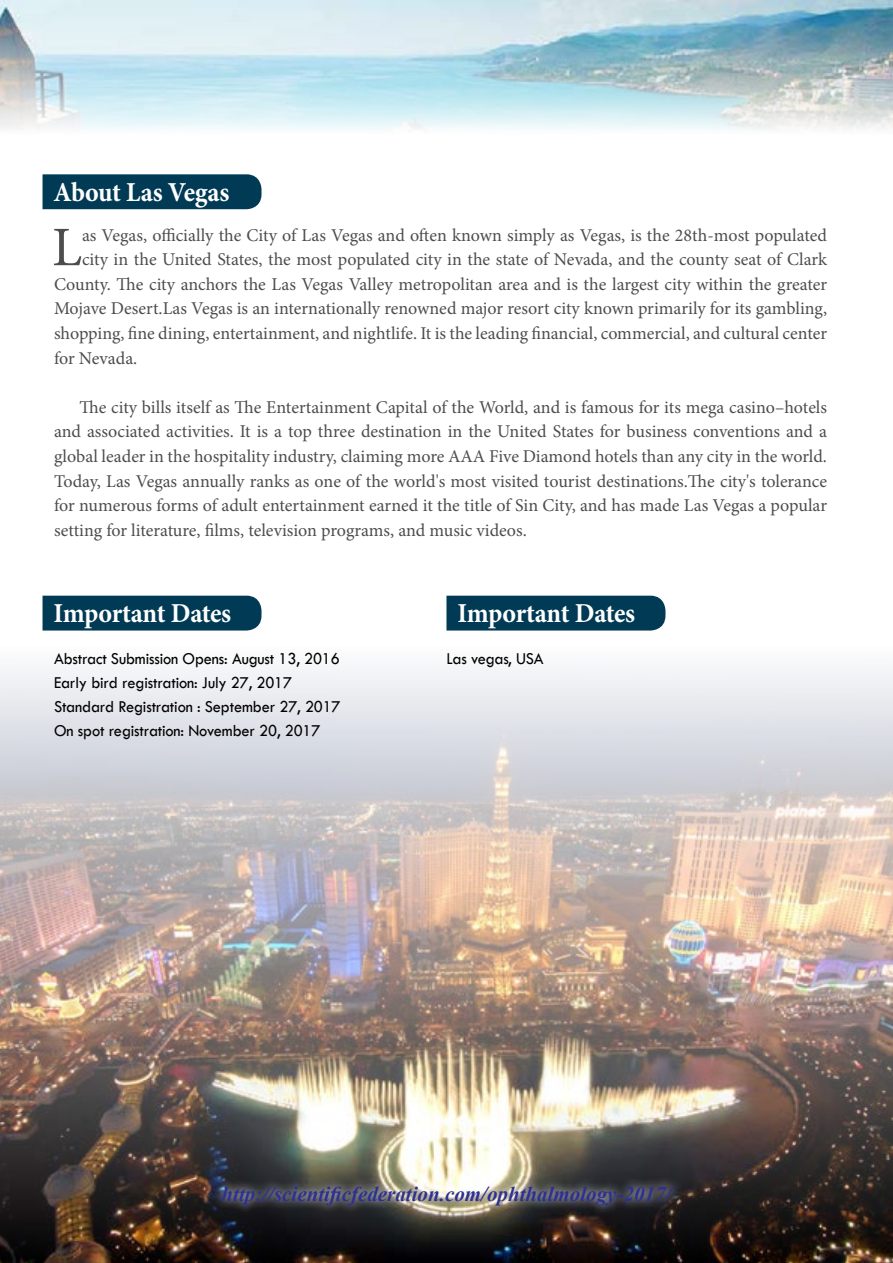
<style>
.page{position:relative;width:893px;height:1263px;background:#fff}
.page>*{position:absolute;margin:0;border:0;box-sizing:border-box;transform-origin:0 0}
.t1{font:55.8px "Minion Pro";color:#4d4d4f}
.t2{font:700 27.45px "Minion Pro";letter-spacing:-.015em;color:#fff;scale:.95 1}
.t3{font:italic 700 21px "Times New Roman";color:#2e3092}
.t4{font:18px/24.6px "Minion Pro";color:#4d4d4f;text-align:justify}
.t5{font:17.25px/24px "Tw Cen";letter-spacing:-.01em;color:#000;scale:.95 1}
</style>
<div class="page">
<img style="left:1px;top:669px;width:891px;height:593px">
<img style="left:0;top:0;width:893px;height:130px">
<div style="left:43px;top:174px;width:218px;height:35px;background:#003a54"></div>
<div style="left:43px;top:596px;width:218px;height:34px;background:#003a54"></div>
<div style="left:446px;top:596px;width:219px;height:34px;background:#003a54"></div>
<div style="left:212px;top:1177px;width:471px;height:37px;background:#fff;opacity:.75"></div>
<h2 class="t2" style="left:54px;top:173px;width:187px">About Las Vegas</h2>
<p class="t4" style="left:82px;top:223px;width:746px">as Vegas, officially the City of Las Vegas and often known simply as Vegas is, the 28th-most populated</p>
<h1 class="t1" style="left:52px;top:210px;width:32px">L</h1>
<p class="t4" style="left:54px;top:247px;width:775px;text-indent:28px">city in the United States, the most populated city in the state of Nevada, and the county seat of Clark County. The city anchors the Las Vegas Valley metropolitan area and is the largest city within the greater Mojave Desert.Las Vegas is an internationally renowned major resort city known primarily for its gambling, shopping, fine dining, entertainment, and nightlife It. is the leading financial, commercial, and cultural center for Nevada.</p>
<p class="t4" style="left:54px;top:395px;width:775px;text-indent:26px">The city bills itself as The Entertainment Capital of the World, and is famous for its mega casino–hotels and associated activities. It is a top three destination in the United States for business conventions and a global leader in the hospitality industry, claiming more AAA Five Diamond hotels than any city in the world.<br>Today, Las Vegas annually ranks as one of the world s' most visited tourist destinations.The city s' tolerance for numerous forms of adult entertainment earned it the title of Sin City, and has made Las Vegas a popular setting for literature, films, television programs, and music videos.</p>
<h2 class="t2" style="left:54px;top:594px;width:188px">Important Dates</h2>
<p class="t5" style="left:54px;top:646px;width:303px">Abstract Submission Opens: August 13, 2016<br>Early bird registration: July 27, 2017<br>Standard Registration : September 27, 2017<br>On spot registration: November 20, 2017</p>
<p class="t5" style="left:446px;top:646px;width:104px">Las vegas, USA</p>
<h2 class="t2" style="left:458px;top:594px;width:188px">Important Dates</h2>
<p class="t3" style="left:222px;top:1179px;width:451px">http://scientificfederation.com/ophthalmology-2017/</p>
</div>
